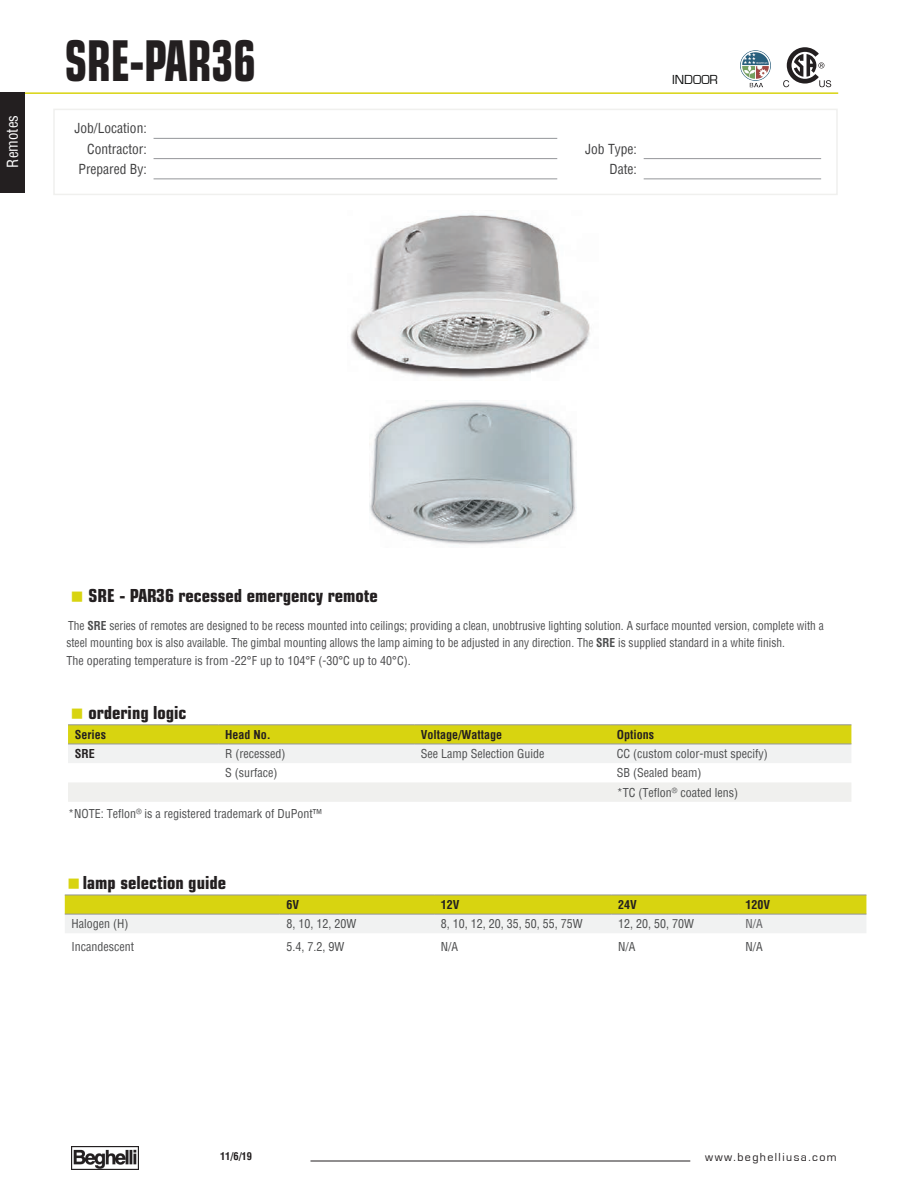
<style>
.page{position:relative;width:918px;height:1188px;background:#fff}
.page>*{position:absolute;margin:0;border:0;box-sizing:border-box;transform-origin:0 0}
.t1{font:700 condensed 56.25px "Eurostile";letter-spacing:-.01em;color:#231f20;scale:.8 1}
.t2{font:700 condensed 18px "Eurostile";color:#231f20}
.t3{font:condensed 15px "Helvetica";letter-spacing:-.005em;color:#fff}
.t4{font:condensed 13.5px/20.2px "Helvetica";color:#3f3f40;text-align:right}
.t5{font:13.5px "Eurostile";color:#050606}
.t6{font:condensed 12px/17.5px "Helvetica";color:#4c4d4e;scale:.95 1}
.t7{font:condensed 12px/19.4px "Helvetica";color:#4c4d4e}
.t8{font:700 condensed 12px "Helvetica";color:#231f20}
.t9{font:12px "Eurostile";letter-spacing:.115em;color:#231f20}
.t10{font:condensed 12px "Helvetica";color:#616164}
.t11{font:700 condensed 10.5px "Helvetica";color:#221e1f}
.s1{font-weight:700}
.s2{color:#4d4d4f}
</style>
<div class="page">
<div style="left:53px;top:109px;width:785px;height:86px;border:2px solid #f0f0ee"></div>
<hr style="left:154px;top:138px;width:403px;height:1px;background:#949699">
<hr style="left:154px;top:158px;width:403px;height:1px;background:#949699">
<hr style="left:644px;top:158px;width:177px;height:1px;background:#949699">
<hr style="left:154px;top:178px;width:403px;height:1px;background:#949699">
<hr style="left:644px;top:178px;width:177px;height:1px;background:#949699">
<hr style="left:0;top:92px;width:838px;height:2px;background:#d8d410">
<div style="left:0;top:92px;width:25px;height:101px;background:#231f20"></div>
<hr style="left:310px;top:1161px;width:380px;height:1px;background:#231f20">
<img style="left:72px;top:1147px;width:66px;height:22px">
<img style="left:350px;top:214px;width:240px;height:164px">
<img style="left:369px;top:400px;width:208px;height:145px">
<svg style="left:68px;top:726px;width:783px;height:37px"></svg>
<div style="left:68px;top:783px;width:783px;height:19px;background:#f0f0ee"></div>
<hr style="left:68px;top:725px;width:150px;height:1px;background:#949699">
<hr style="left:218px;top:725px;width:196px;height:1px;background:#949699">
<hr style="left:414px;top:725px;width:196px;height:1px;background:#949699">
<hr style="left:610px;top:725px;width:241px;height:1px;background:#949699">
<hr style="left:68px;top:744px;width:150px;height:1px;background:#949699">
<hr style="left:218px;top:744px;width:196px;height:1px;background:#949699">
<hr style="left:414px;top:744px;width:196px;height:1px;background:#949699">
<hr style="left:610px;top:744px;width:241px;height:1px;background:#949699">
<svg style="left:65px;top:896px;width:801px;height:37px"></svg>
<hr style="left:65px;top:895px;width:215px;height:1px;background:#949699">
<hr style="left:280px;top:895px;width:154px;height:1px;background:#949699">
<hr style="left:434px;top:895px;width:177px;height:1px;background:#949699">
<hr style="left:611px;top:895px;width:128px;height:1px;background:#949699">
<hr style="left:739px;top:895px;width:127px;height:1px;background:#949699">
<hr style="left:65px;top:914px;width:215px;height:1px;background:#949699">
<hr style="left:280px;top:914px;width:154px;height:1px;background:#949699">
<hr style="left:434px;top:914px;width:177px;height:1px;background:#949699">
<hr style="left:611px;top:914px;width:128px;height:1px;background:#949699">
<hr style="left:739px;top:914px;width:127px;height:1px;background:#949699">
<svg style="left:783px;top:47px;width:48px;height:40px"></svg>
<img style="left:740px;top:50px;width:31px;height:38px">
<p class="t3" style="left:3px;top:168px;width:54px;rotate:-90deg">Remotes</p>
<h1 class="t1" style="left:65px;top:26px;width:241px">SRE-PAR36</h1>
<p class="t4" style="left:74px;top:118px;width:74px">Job/Location:<br>Contractor:</p>
<p class="t4" style="left:585px;top:138px;width:53px">Job Type:</p>
<p class="t4" style="left:79px;top:159px;width:70px">Prepared By:</p>
<p class="t4" style="left:610px;top:159px;width:29px">Date:</p>
<p class="t5" style="left:672px;top:72px;width:47px">INDOOR</p>
<h2 class="t2" style="left:89px;top:584px;width:291px">SRE - PAR36 recessed emergency remote</h2>
<p class="t6" style="left:66px;top:616px;width:799px">The <span class="s1">SRE</span> series of remotes are designed to be recess mounted into ceilings; providing a clean, unobtrusive lighting solution. A surface mounted version, complete with a steel mounting box is also available. The gimbal mounting allows the lamp aiming to be adjusted in any direction. The <span class="s1">SRE</span> is supplied standard in a white finish.<br><span class="s2">The operating temperature is from -22°F up to 104°F (-30°C up to 40°C).</span></p>
<h2 class="t2" style="left:89px;top:701px;width:100px">ordering logic</h2>
<p class="t8" style="left:75px;top:727px;width:33px">Series</p>
<p class="t8" style="left:225px;top:727px;width:47px">Head No.</p>
<p class="t8" style="left:421px;top:727px;width:83px">Voltage/Wattage</p>
<p class="t8" style="left:617px;top:727px;width:39px">Options</p>
<p class="t8" style="left:75px;top:746px;width:22px">SRE</p>
<p class="t7" style="left:225px;top:744px;width:62px">R (recessed)</p>
<p class="t7" style="left:421px;top:744px;width:125px">See Lamp Selection Guide</p>
<p class="t7" style="left:617px;top:744px;width:152px">CC (custom color-must specify)</p>
<p class="t7" style="left:225px;top:763px;width:54px">S (surface)</p>
<p class="t7" style="left:617px;top:763px;width:123px">SB (Sealed beam)<br>*TC (Teflon<sup>®</sup> coated lens)</p>
<p class="t7" style="left:68px;top:804px;width:255px">*NOTE: Teflon<sup>®</sup> is a registered trademark of DuPont™</p>
<h2 class="t2" style="left:83px;top:871px;width:145px">lamp selection guide</h2>
<p class="t7" style="left:72px;top:912px;width:64px;line-height:22.5px">Halogen (H)<br>Incandescent</p>
<p class="t8" style="left:286px;top:897px;width:14px">6V</p>
<p class="t8" style="left:441px;top:897px;width:20px">12V</p>
<p class="t8" style="left:618px;top:897px;width:20px">24V</p>
<p class="t8" style="left:746px;top:897px;width:26px">120V</p>
<p class="t7" style="left:286px;top:914px;width:71px">8, 10, 12, 20W</p>
<p class="t7" style="left:441px;top:914px;width:143px">8, 10, 12, 20, 35, 50, 55, 75W</p>
<p class="t7" style="left:618px;top:914px;width:77px">12, 20, 50, 70W</p>
<p class="t10" style="left:746px;top:916px;width:19px">N/A</p>
<p class="t7" style="left:286px;top:936px;width:59px">5.4, 7.2, 9W</p>
<p class="t7" style="left:441px;top:936px;width:19px">N/A</p>
<p class="t7" style="left:618px;top:936px;width:19px">N/A</p>
<p class="t7" style="left:746px;top:936px;width:19px">N/A</p>
<p class="t11" style="left:220px;top:1150px;width:34px">11/6/19</p>
<p class="t9" style="left:705px;top:1151px;width:133px">www.beghelliusa.com</p>
</div>
